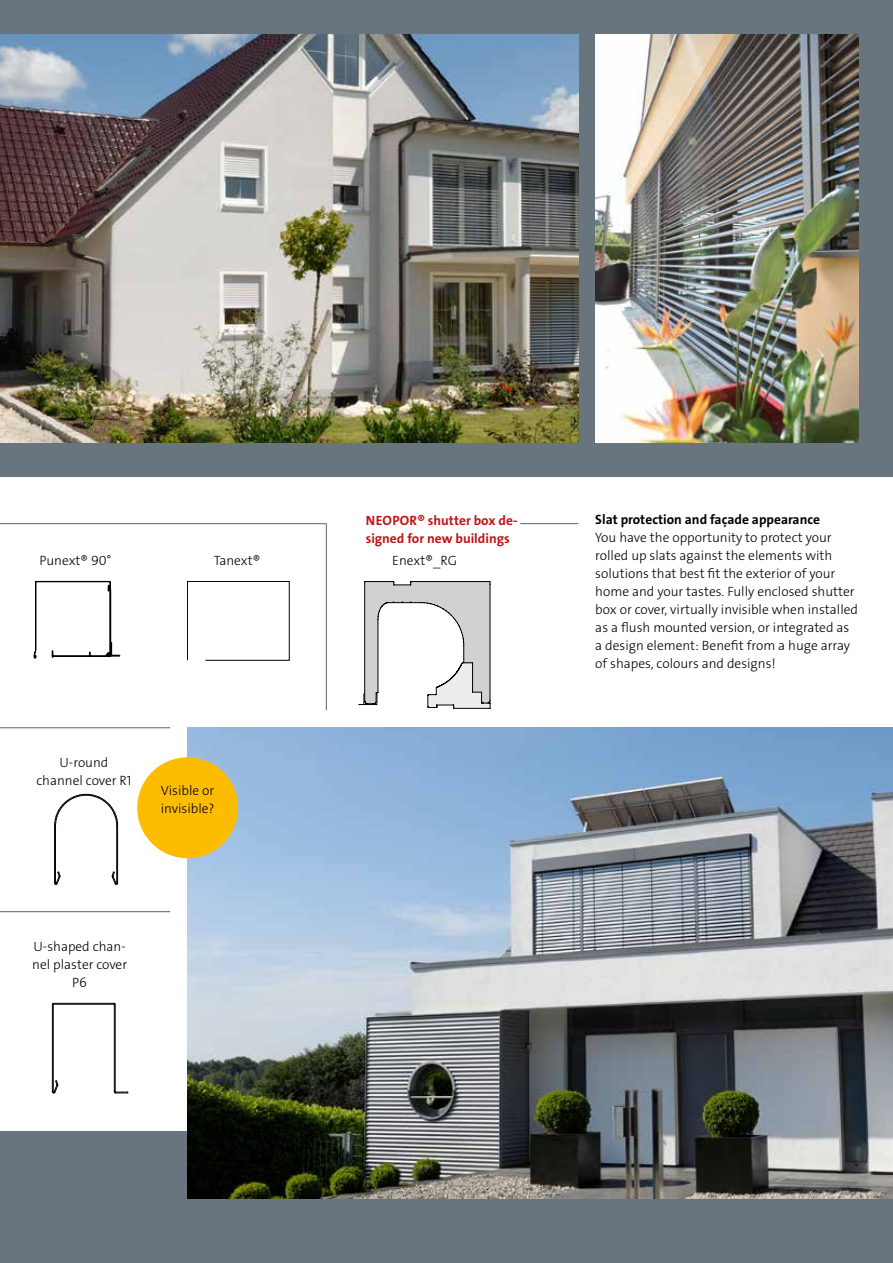
<style>
.page{position:relative;width:893px;height:1263px;background:#fff}
.page>*{position:absolute;margin:0;border:0;box-sizing:border-box;transform-origin:0 0}
.t1{font:300 13.5px/18px "The Sans Os F";color:#000;text-align:center}
.t2{font:700 13.5px/18px "The Sans Os F";color:#bf1515}
.t3{font:700 13.5px "The Sans Os F";color:#000}
.s1{font-family:"The Sans Light Caps";font-weight:400}
</style>
<div class="page">
<svg style="left:187px;top:581px;width:103px;height:80px"></svg>
<svg style="left:34px;top:581px;width:86px;height:77px"></svg>
<svg style="left:358px;top:581px;width:133px;height:128px"></svg>
<hr style="left:0;top:523px;width:326px;height:1px;background:#68757e">
<hr style="left:520px;top:523px;width:58px;height:1px;background:#68757e">
<hr style="left:326px;top:523px;width:1px;height:187px;background:#68757e">
<hr style="left:0;top:727px;width:170px;height:1px;background:#68757e">
<hr style="left:0;top:911px;width:170px;height:1px;background:#68757e">
<div style="left:0;top:1131px;width:893px;height:132px;background:#68757e"></div>
<div style="left:0;top:0;width:893px;height:476px;background:#68757e"></div>
<img style="left:0;top:34px;width:578px;height:408px">
<img style="left:187px;top:727px;width:706px;height:471px">
<img style="left:595px;top:34px;width:264px;height:408px">
<div style="left:137px;top:757px;width:101px;height:101px;background:#fcbc00;border-radius:50%"></div>
<hr style="left:54px;top:826px;width:1px;height:57px;background:#000">
<hr style="left:117px;top:826px;width:1px;height:57px;background:#000">
<hr style="left:55px;top:826px;width:1px;height:57px;background:#000">
<hr style="left:116px;top:826px;width:1px;height:57px;background:#000">
<svg style="left:112px;top:871px;width:6px;height:14px"></svg>
<svg style="left:54px;top:871px;width:7px;height:14px"></svg>
<svg style="left:54px;top:794px;width:64px;height:32px"></svg>
<hr style="left:52px;top:1004px;width:1px;height:87px;background:#000">
<hr style="left:115px;top:1004px;width:1px;height:87px;background:#000">
<hr style="left:54px;top:1003px;width:60px;height:1px;background:#000">
<hr style="left:53px;top:1004px;width:1px;height:87px;background:#000">
<hr style="left:54px;top:1004px;width:60px;height:1px;background:#000">
<hr style="left:114px;top:1004px;width:1px;height:87px;background:#000">
<svg style="left:114px;top:1091px;width:15px;height:3px"></svg>
<svg style="left:52px;top:1080px;width:6px;height:13px"></svg>
<p class="t2" style="left:366px;top:511px;width:153px">NEOPOR® shutter box de&shy;signed for new buildings</p>
<p class="t3" style="left:595px;top:511px;width:226px">Slat protection and façade appearance</p>
<p class="t1" style="left:595px;top:529px;width:264px;text-align:left">You have the opportunity to protect your rolled up slats against the elements with solutions that best fit the exterior of your home and your tastes. Fully enclosed shutter box or cover, virtually invisible when installed as a flush mounted version, or integrated as a design element: Benefit from a huge array of shapes, colours and designs!</p>
<p class="t1" style="left:40px;top:551px;width:73px">Punext® <span class="s1">90°</span></p>
<p class="t1" style="left:214px;top:551px;width:48px">Tanext®</p>
<p class="t1" style="left:392px;top:551px;width:66px">Enext®_RG</p>
<p class="t1" style="left:36px;top:753px;width:97px">U-round channel cover R1</p>
<p class="t1" style="left:161px;top:782px;width:55px;text-align:left">Visible or invisible?</p>
<p class="t1" style="left:32px;top:937px;width:96px">U-shaped chan&shy;nel plaster cover<br>P6</p>
</div>
